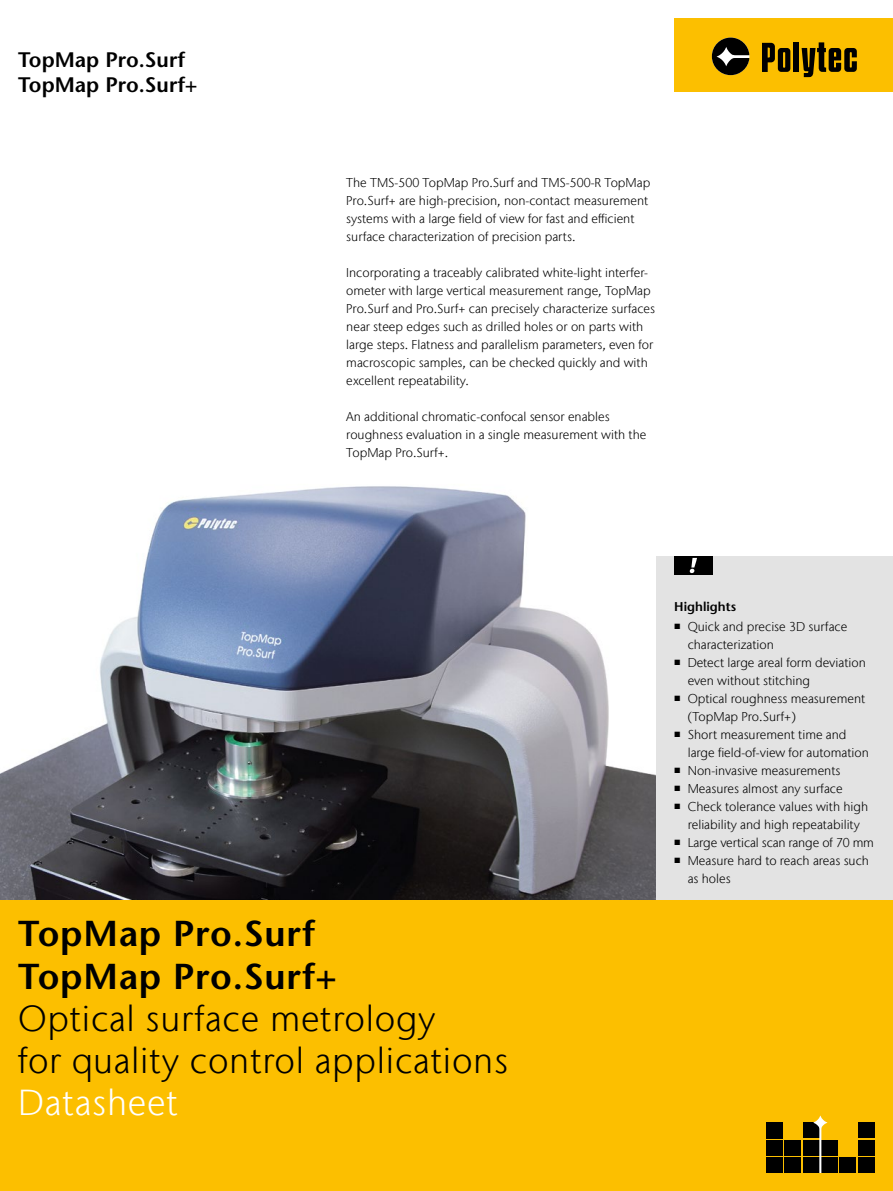
<style>
.page{position:relative;width:893px;height:1191px;background:#fff}
.page>*{position:absolute;margin:0;border:0;box-sizing:border-box;transform-origin:0 0}
.t1{font:300 36px/42px "Stone Sans IIITC Com";letter-spacing:.02em;color:#000}
.t2{font:600 36px/42px "Stone Sans";letter-spacing:.02em;color:#000}
.t3{font:300 36px "Stone Sans IIITC Com";letter-spacing:.02em;color:#fff}
.t4{font:600 21px/25.2px "Stone Sans";color:#000}
.t5{font:300 12.75px/18px "Stone Sans IIITC Com";color:#000}
.t6{font:600 12.75px "Stone Sans";color:#000}
.s1{font-family:"Segoe UI";font-weight:400;font-size:7.5px}
</style>
<div class="page">
<div style="left:674px;top:19px;width:219px;height:73px;background:#fcbf00"></div>
<div style="left:794px;top:42px;width:5px;height:30px;background:#000"></div>
<svg style="left:762px;top:43px;width:28px;height:29px"></svg>
<svg style="left:712px;top:38px;width:37px;height:37px"></svg>
<svg style="left:802px;top:42px;width:55px;height:35px"></svg>
<img style="left:0;top:486px;width:656px;height:414px">
<div style="left:656px;top:556px;width:237px;height:344px;background:#e3e3e3"></div>
<div style="left:0;top:900px;width:893px;height:291px;background:#fcbf00"></div>
<div style="left:674px;top:556px;width:38px;height:18px;background:#000"></div>
<svg style="left:690px;top:558px;width:7px;height:15px"></svg>
<div style="left:803px;top:1157px;width:16px;height:15px;background:#000"></div>
<div style="left:803px;top:1140px;width:16px;height:15px;background:#000"></div>
<div style="left:803px;top:1122px;width:16px;height:16px;background:#000"></div>
<div style="left:766px;top:1157px;width:16px;height:15px;background:#000"></div>
<div style="left:766px;top:1140px;width:16px;height:15px;background:#000"></div>
<div style="left:784px;top:1157px;width:17px;height:15px;background:#000"></div>
<div style="left:784px;top:1140px;width:17px;height:15px;background:#000"></div>
<div style="left:821px;top:1157px;width:16px;height:15px;background:#000"></div>
<div style="left:821px;top:1140px;width:16px;height:15px;background:#000"></div>
<div style="left:839px;top:1157px;width:17px;height:15px;background:#000"></div>
<div style="left:766px;top:1122px;width:16px;height:16px;background:#000"></div>
<div style="left:858px;top:1157px;width:17px;height:15px;background:#000"></div>
<div style="left:858px;top:1140px;width:17px;height:15px;background:#000"></div>
<div style="left:858px;top:1122px;width:17px;height:16px;background:#000"></div>
<svg style="left:813px;top:1115px;width:15px;height:57px"></svg>
<h2 class="t4" style="left:18px;top:47px;width:181px">TopMap Pro.Surf<br>TopMap Pro.Surf+</h2>
<p class="t5" style="left:346px;top:174px;width:306px">The TMS-500 TopMap Pro.Surf and TMS-500-R TopMap Pro.Surf+ are high-precision, non-contact measurement systems with a large field of view for fast and efficient surface characterization of precision parts.</p>
<p class="t5" style="left:346px;top:264px;width:310px">Incorporating a traceably calibrated white-light interfer&shy;ometer with large vertical measurement range, TopMap Pro.Surf and Pro.Surf+ can precisely characterize surfaces near steep edges such as drilled holes or on parts with large steps. Flatness and parallelism parameters, even for macroscopic samples, can be checked quickly and with excellent repeatability.</p>
<p class="t5" style="left:346px;top:408px;width:302px">An additional chromatic-confocal sensor enables roughness evaluation in a single measurement with the<br>TopMap Pro.Surf+.</p>
<h1 class="t2" style="left:18px;top:913px;width:320px">TopMap Pro.Surf<br>TopMap Pro.Surf+</h1>
<h1 class="t1" style="left:18px;top:996px;width:491px">Optical surface metrology<br>for quality control applications</h1>
<h1 class="t3" style="left:18px;top:1080px;width:161px">Datasheet</h1>
<p class="t6" style="left:674px;top:598px;width:63px">Highlights</p>
<p class="t5" style="left:688px;top:617px;width:161px;text-indent:-13px"><span class="s1">■</span> Quick and precise 3D surface characterization</p>
<p class="t5" style="left:688px;top:653px;width:180px;text-indent:-13px"><span class="s1">■</span> Detect large areal form deviation even without stitching</p>
<p class="t5" style="left:688px;top:689px;width:179px;text-indent:-13px"><span class="s1">■</span> Optical roughness measurement (TopMap Pro.Surf+)</p>
<p class="t5" style="left:688px;top:725px;width:183px;text-indent:-13px"><span class="s1">■</span> Short measurement time and large field-of-view for automation</p>
<p class="t5" style="left:674px;top:761px;width:168px"><span class="s1">■</span> Non-invasive measurements</p>
<p class="t5" style="left:674px;top:779px;width:170px"><span class="s1">■</span> Measures almost any surface</p>
<p class="t5" style="left:674px;top:797px;width:195px;text-align:center"><span class="s1">■</span> Check tolerance values with high reliability and high repeatability</p>
<p class="t5" style="left:674px;top:833px;width:201px"><span class="s1">■</span> Large vertical scan range of 70 mm</p>
<p class="t5" style="left:688px;top:851px;width:183px;text-indent:-13px"><span class="s1">■</span> Measure hard to reach areas such as holes</p>
</div>
